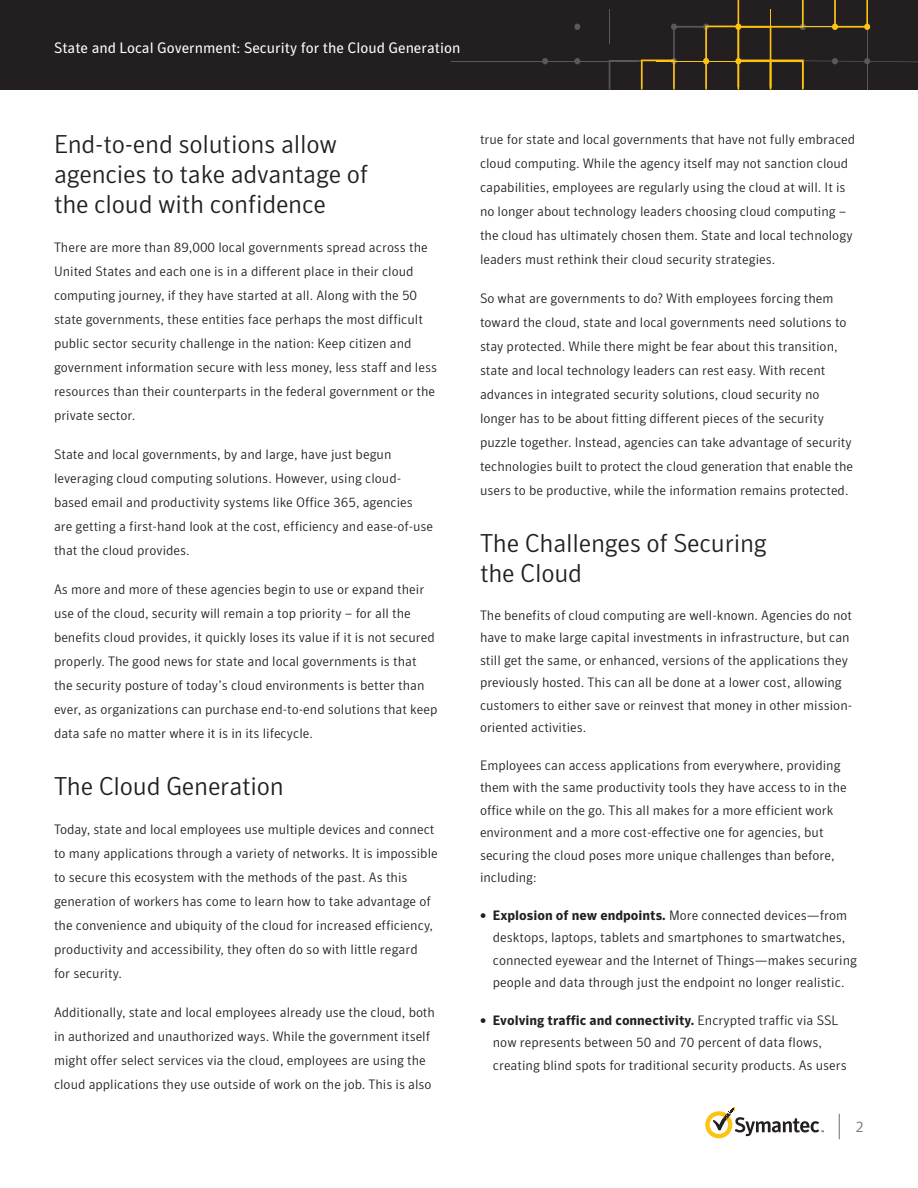
<style>
.page{position:relative;width:918px;height:1188px;background:#fff}
.page>*{position:absolute;margin:0;border:0;box-sizing:border-box;transform-origin:0 0}
.t1{font:300 25.5px/30px "Symantec Sans";letter-spacing:-.01em;color:#231f20}
.t2{font:15px "Symantec Sans";color:#fff}
.t3{font:300 15px "Symantec Sans";color:#6c6d70}
.Body_Copy{font:300 13.5px/24px "Symantec Sans";color:#231f20}
.s1{font-weight:700}
</style>
<div class="page">
<div style="left:0;top:0;width:918px;height:90px;background:#231f20"></div>
<hr style="left:451px;top:61px;width:187px;height:1px;background:#58595c">
<svg style="left:542px;top:58px;width:6px;height:6px"></svg>
<svg style="left:574px;top:58px;width:6px;height:6px"></svg>
<svg style="left:574px;top:24px;width:6px;height:6px"></svg>
<svg style="left:609px;top:0;width:309px;height:90px"></svg>
<svg style="left:839px;top:1114px;width:1px;height:25px"></svg>
<svg style="left:705px;top:1107px;width:119px;height:31px"></svg>
<p class="t2" style="left:54px;top:39px;width:408px">State and Local Government: Security for the Cloud Generation</p>
<p class="t1" style="left:54px;top:129px;width:316px">End-to-end solutions allow agencies to take advantage of the cloud with confidence</p>
<p class="Body_Copy" style="left:54px;top:235px;width:385px">There are more than 89,000 local governments spread across the United States and each one is in a different place in their cloud computing journey, if they have started at all. Along with the 50 state governments, these entities face perhaps the most difficult public sector security challenge in the nation: Keep citizen and government information secure with less money, less staff and less resources than their counterparts in the federal government or the private sector.</p>
<p class="Body_Copy" style="left:54px;top:442px;width:381px">State and local governments, by and large, have just begun leveraging cloud computing solutions. However, using cloud&shy;based email and productivity systems like Office 365, agencies are getting a first-hand look at the cost, efficiency and ease-of-use that the cloud provides.</p>
<p class="Body_Copy" style="left:54px;top:577px;width:385px">As more and more of these agencies begin to use or expand their use of the cloud, security will remain a top priority – for all the benefits cloud provides, it quickly loses its value if it is not secured properly. The good news for state and local governments is that the security posture of today’s cloud environments is better than ever, as organizations can purchase end-to-end solutions that keep data safe no matter where it is in its lifecycle.</p>
<p class="t1" style="left:54px;top:771px;width:231px">The Cloud Generation</p>
<p class="Body_Copy" style="left:54px;top:817px;width:385px">Today, state and local employees use multiple devices and connect to many applications through a variety of networks. It is impossible to secure this ecosystem with the methods of the past. As this generation of workers has come to learn how to take advantage of the convenience and ubiquity of the cloud for increased efficiency, productivity and accessibility, they often do so with little regard<br>for security.</p>
<p class="Body_Copy" style="left:54px;top:1000px;width:382px">Additionally, state and local employees already use the cloud, both in authorized and unauthorized ways. While the government itself might offer select services via the cloud, employees are using the cloud applications they use outside of work on the job. This is also</p>
<p class="Body_Copy" style="left:480px;top:128px;width:377px">true for state and local governments that have not fully embraced cloud computing. While the agency itself may not sanction cloud capabilities, employees are regularly using the cloud at will. It is no longer about technology leaders choosing cloud computing – the cloud has ultimately chosen them. State and local technology leaders must rethink their cloud security strategies.</p>
<p class="Body_Copy" style="left:480px;top:287px;width:375px">So what are governments to do? With employees forcing them toward the cloud, state and local governments need solutions to stay protected. While there might be fear about this transition, state and local technology leaders can rest easy. With recent advances in integrated security solutions, cloud security no longer has to be about fitting different pieces of the security puzzle together. Instead, agencies can take advantage of security technologies built to protect the cloud generation that enable the users to be productive, while the information remains protected.</p>
<p class="t1" style="left:480px;top:529px;width:288px">The Challenges of Securing the Cloud</p>
<p class="Body_Copy" style="left:480px;top:604px;width:374px;line-height:22.5px">The benefits of cloud computing are well-known. Agencies do not have to make large capital investments in infrastructure, but can still get the same, or enhanced, versions of the applications they previously hosted. This can all be done at a lower cost, allowing customers to either save or reinvest that money in other mission&shy;oriented activities.</p>
<p class="Body_Copy" style="left:480px;top:754px;width:368px;line-height:22.5px">Employees can access applications from everywhere, providing them with the same productivity tools they have access to in the office while on the go. This all makes for a more efficient work environment and a more cost-effective one for agencies, but securing the cloud poses more unique challenges than before, including:</p>
<p class="Body_Copy" style="left:493px;top:904px;width:366px;line-height:22.5px;text-indent:-13px"><span class="s1">• Explosion of new endpoints.</span> More connected devices—from desktops, laptops, tablets and smartphones to smartwatches, connected eyewear and the Internet of Things—makes securing people and data through just the endpoint no longer realistic.</p>
<p class="Body_Copy" style="left:493px;top:1009px;width:355px;line-height:22.5px;text-indent:-13px"><span class="s1">• Evolving traffic and connectivity.</span> Encrypted traffic via SSL now represents between 50 and 70 percent of data flows, creating blind spots for traditional security products. As users</p>
<p class="t3" style="left:856px;top:1118px;width:10px">2</p>
</div>
